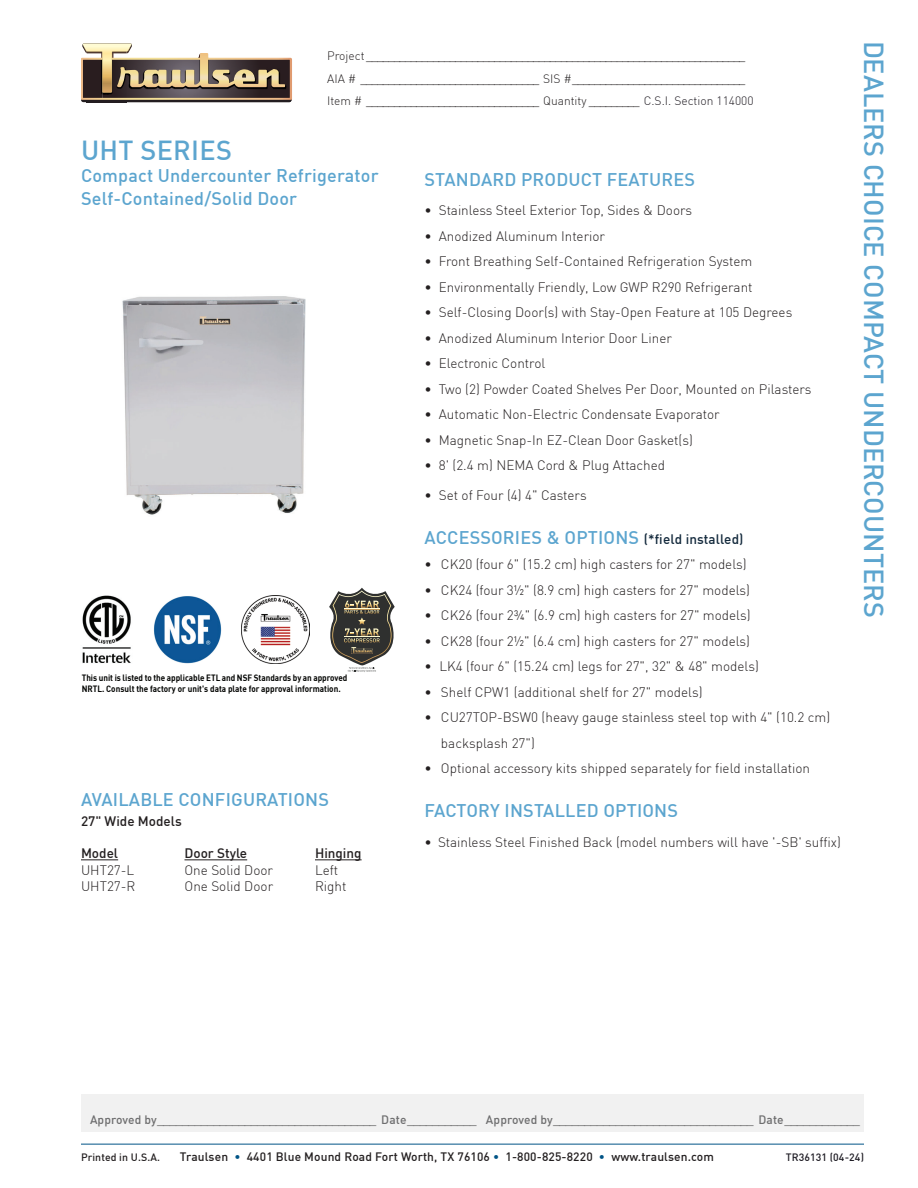
<style>
.page{position:relative;width:918px;height:1188px;background:#fff}
.page>*{position:absolute;margin:0;border:0;box-sizing:border-box;transform-origin:0 0}
.t1{font:500 27px "DIN";color:#5ca5cf}
.t2{font:500 18px/22.5px "DIN";letter-spacing:.01em;color:#5ca5cf}
.t3{font:300 13.5px/25.5px "DIN";color:#231f20}
.t4{font:500 13.5px "DIN";color:#231f20}
.t5{font:300 12px/22.5px "DIN";color:#231f20}
.t6{font:500 12px "DIN";letter-spacing:.01em;color:#6e6e6f}
.t7{font:500 12px "DIN";letter-spacing:.01em;color:#231f20}
.t8{font:500 10.5px "DIN";letter-spacing:.01em;color:#231f20}
.t9{font:500 10.5px "DIN";letter-spacing:.01em;color:#1e1c24}
.t10{font:700 9px/10.8px "DIN";color:#040503;scale:.9 1}
.s1{color:#201c23}
.s2{font-size:13.5px;color:#142a3d}
.s3{color:#015486}
</style>
<div class="page">
<div style="left:81px;top:1094px;width:783px;height:38px;background:#f1f1f1"></div>
<hr style="left:81px;top:1144px;width:783px;height:1px;background:#015486">
<img style="left:87px;top:102px;width:39px;height:1px">
<svg style="left:81px;top:44px;width:211px;height:58px"></svg>
<hr style="left:81px;top:859px;width:37px;height:1px;background:#231f20">
<hr style="left:184px;top:859px;width:63px;height:1px;background:#231f20">
<hr style="left:315px;top:859px;width:47px;height:1px;background:#231f20">
<img style="left:122px;top:296px;width:184px;height:219px">
<svg style="left:329px;top:588px;width:66px;height:84px"></svg>
<img style="left:241px;top:595px;width:68px;height:68px">
<img style="left:82px;top:596px;width:49px;height:67px">
<img style="left:154px;top:596px;width:67px;height:67px">
<p class="t5" style="left:327px;top:46px;width:428px">Project ____________________________________________________________________<br>AIA # ________________________________ SIS #_______________________________<br>Item # _______________________________ Quantity _________ <span class="s1">C.S.I. Section 114000</span></p>
<h1 class="t1" style="left:81px;top:137px;width:152px">UHT SERIES</h1>
<h2 class="t2" style="left:81px;top:165px;width:299px">Compact Undercounter Refrigerator<br>Self-Contained/Solid Door</h2>
<p class="t10" style="left:82px;top:673px;width:297px">This unit is listed to the applicable ETL and NSF Standards by an approved<br>NRTL. Consult the factory or unit's data plate for approval information.</p>
<h2 class="t2" style="left:81px;top:789px;width:250px">AVAILABLE CONFIGURATIONS</h2>
<p class="t4" style="left:81px;top:815px;width:102px">27" Wide Models</p>
<p class="t4" style="left:81px;top:847px;width:39px">Model</p>
<p class="t4" style="left:185px;top:847px;width:64px">Door Style</p>
<p class="t4" style="left:315px;top:847px;width:48px">Hinging</p>
<p class="t3" style="left:81px;top:858px;width:55px">UHT27-L</p>
<p class="t3" style="left:185px;top:858px;width:90px">One Solid Door</p>
<p class="t3" style="left:315px;top:858px;width:25px">Left</p>
<p class="t3" style="left:81px;top:874px;width:56px">UHT27-R</p>
<p class="t3" style="left:185px;top:874px;width:90px">One Solid Door</p>
<p class="t3" style="left:315px;top:874px;width:33px">Right</p>
<h2 class="t2" style="left:424px;top:169px;width:272px">STANDARD PRODUCT FEATURES</h2>
<p class="t3" style="left:424px;top:199px;width:269px">• Stainless Steel Exterior Top, Sides &amp; Doors</p>
<p class="t3" style="left:424px;top:224px;width:182px">• Anodized Aluminum Interior</p>
<p class="t3" style="left:424px;top:250px;width:329px">• Front Breathing Self-Contained Refrigeration System</p>
<p class="t3" style="left:424px;top:275px;width:330px">• Environmentally Friendly, Low GWP R290 Refrigerant</p>
<p class="t3" style="left:424px;top:301px;width:369px">• Self-Closing Door(s) with Stay-Open Feature at 105 Degrees</p>
<p class="t3" style="left:424px;top:326px;width:249px">• Anodized Aluminum Interior Door Liner</p>
<p class="t3" style="left:424px;top:352px;width:122px">• Electronic Control</p>
<p class="t3" style="left:424px;top:377px;width:389px">• Two (2) Powder Coated Shelves Per Door, Mounted on Pilasters</p>
<p class="t3" style="left:424px;top:403px;width:297px">• Automatic Non-Electric Condensate Evaporator</p>
<p class="t3" style="left:424px;top:428px;width:270px">• Magnetic Snap-In EZ-Clean Door Gasket(s)</p>
<p class="t3" style="left:424px;top:454px;width:242px">• 8' (2.4 m) NEMA Cord &amp; Plug Attached</p>
<p class="t3" style="left:424px;top:484px;width:164px">• Set of Four (4) 4" Casters</p>
<h2 class="t2" style="left:424px;top:527px;width:321px">ACCESSORIES &amp; OPTIONS <span class="s2">(*field installed)</span></h2>
<p class="t3" style="left:424px;top:553px;width:324px">• CK20 (four 6" (15.2 cm) high casters for 27" models)</p>
<p class="t3" style="left:424px;top:578px;width:327px">• CK24 (four 3½" (8.9 cm) high casters for 27" models)</p>
<p class="t3" style="left:424px;top:604px;width:328px">• CK26 (four 2¾" (6.9 cm) high casters for 27" models)</p>
<p class="t3" style="left:424px;top:629px;width:327px">• CK28 (four 2½" (6.4 cm) high casters for 27" models)</p>
<p class="t3" style="left:424px;top:655px;width:336px">• LK4 (four 6" (15.24 cm) legs for 27", 32" &amp; 48" models)</p>
<p class="t3" style="left:424px;top:680px;width:280px">• Shelf CPW1 (additional shelf for 27" models)</p>
<p class="t3" style="left:441px;top:706px;width:391px;text-indent:-16px">• CU27TOP-BSW0 (heavy gauge stainless steel top with 4" (10.2 cm) backsplash 27")</p>
<p class="t3" style="left:424px;top:757px;width:387px">• Optional accessory kits shipped separately for field installation</p>
<h2 class="t2" style="left:424px;top:800px;width:255px">FACTORY INSTALLED OPTIONS</h2>
<p class="t3" style="left:424px;top:830px;width:418px">• Stainless Steel Finished Back (model numbers will have '-SB' suffix)</p>
<h1 class="t1" style="left:886px;top:40px;width:579px;rotate:90deg">DEALERS CHOICE COMPACT UNDERCOUNTERS</h1>
<p class="t6" style="left:90px;top:1114px;width:772px">Approved by___________________________________ Date___________ Approved by________________________________ Date____________</p>
<p class="t8" style="left:81px;top:1152px;width:81px">Printed in U.S.A.</p>
<p class="t7" style="left:180px;top:1151px;width:536px">Traulsen <span class="s3">•</span> 4401 Blue Mound Road Fort Worth, TX 76106 <span class="s3">•</span> 1-800-825-8220 <span class="s3">•</span> www.traulsen.com</p>
<p class="t9" style="left:786px;top:1152px;width:80px">TR36131 (04-24)</p>
</div>
